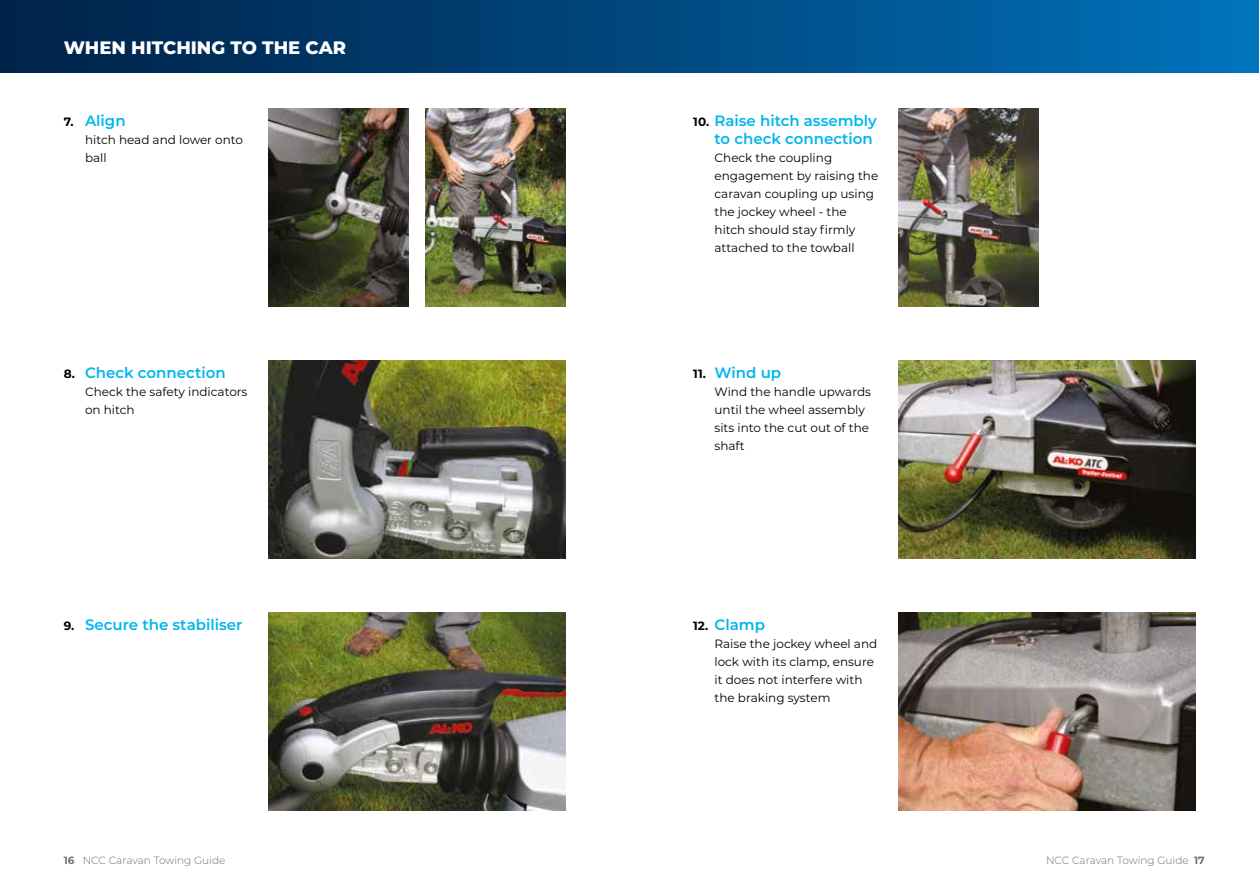
<style>
.page{position:relative;width:1259px;height:893px;background:#fff}
.page>*{position:absolute;margin:0;border:0;box-sizing:border-box;transform-origin:0 0}
.t1{font:800 18px "Montserrat";color:#fff}
.t2{font:600 15px/18px "Montserrat";color:#00b6ed;text-align:right}
.t3{font:12px/18px "Montserrat";color:#000}
.t4{font:300 10.5px "Montserrat";color:#706f6f}
.s1{font-weight:700;font-size:12px;color:#000}
.s2{font-weight:700}
</style>
<div class="page">
<div style="left:0;top:0;width:1259px;height:72px;background:linear-gradient(to right,#002045,#0071ba)"></div>
<img style="left:425px;top:108px;width:141px;height:198px">
<img style="left:269px;top:360px;width:297px;height:198px">
<img style="left:269px;top:612px;width:297px;height:198px">
<img style="left:898px;top:612px;width:297px;height:198px">
<img style="left:269px;top:108px;width:140px;height:198px">
<img style="left:898px;top:108px;width:140px;height:198px">
<img style="left:898px;top:360px;width:297px;height:198px">
<h1 class="t1" style="left:64px;top:34px;width:284px">WHEN HITCHING TO THE CAR</h1>
<p class="t2" style="left:64px;top:111px;width:63px"><span class="s1">7.</span> Align</p>
<p class="t3" style="left:85px;top:130px;width:159px">hitch head and lower onto ball</p>
<p class="t2" style="left:693px;top:111px;width:185px"><span class="s1">10.</span> Raise hitch assembly to check connection</p>
<p class="t3" style="left:714px;top:148px;width:165px">Check the coupling engagement by raising the caravan coupling up using the jockey wheel - the hitch should stay firmly attached to the towball</p>
<p class="t2" style="left:64px;top:363px;width:163px"><span class="s1">8.</span> Check connection</p>
<p class="t3" style="left:85px;top:382px;width:164px">Check the safety indicators on hitch</p>
<p class="t2" style="left:693px;top:363px;width:89px"><span class="s1">11.</span> Wind up</p>
<p class="t3" style="left:714px;top:382px;width:158px">Wind the handle upwards until the wheel assembly sits into the cut out of the shaft</p>
<p class="t2" style="left:64px;top:615px;width:180px"><span class="s1">9.</span> Secure the stabiliser</p>
<p class="t2" style="left:693px;top:615px;width:73px"><span class="s1">12.</span> Clamp</p>
<p class="t3" style="left:714px;top:634px;width:164px">Raise the jockey wheel and lock with its clamp, ensure it does not interfere with the braking system</p>
<p class="t4" style="left:64px;top:853px;width:163px"><span class="s2">16</span> NCC Caravan Towing Guide</p>
<p class="t4" style="left:1046px;top:853px;width:160px">NCC Caravan Towing Guide <span class="s2">17</span></p>
</div>
